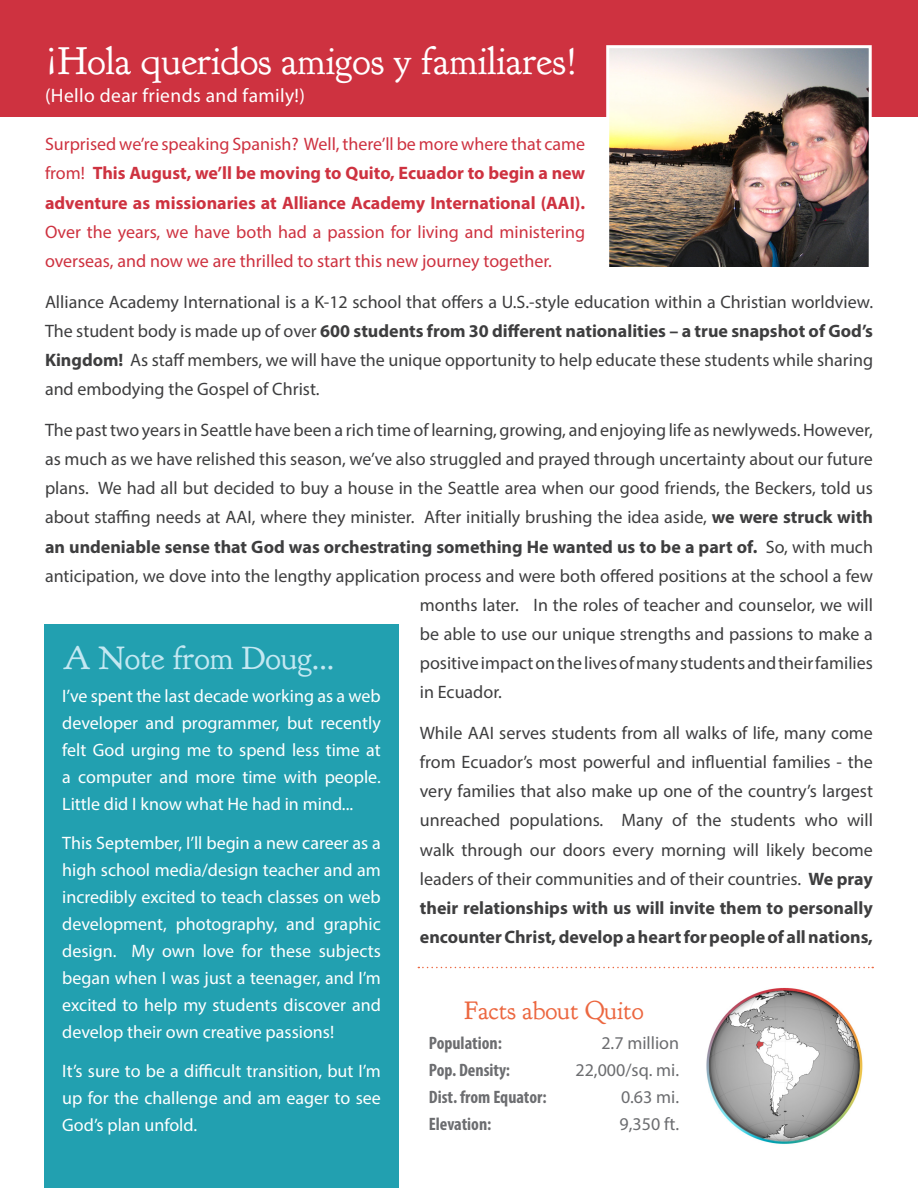
<style>
.page{position:relative;width:918px;height:1188px;background:#fff}
.page>*{position:absolute;margin:0;border:0;box-sizing:border-box;transform-origin:0 0}
.t1{font:39px "Goudy Bookletter 1911";color:#fff}
.t2{font:33px "Goudy Bookletter 1911";color:#c4e8f2}
.t3{font:25.5px "Goudy Bookletter 1911";color:#ec6740}
.t4{font:19.5px "Myriad Pro";letter-spacing:.02em;color:#fff}
.t5{font:18px/29.1px "Myriad Pro";color:#3e3e3f;text-align:justify}
.t6{font:18px/27px "Myriad Pro";color:#fff;text-align:justify}
.t7{font:18px/29.1px "Myriad Pro";color:#ce3240;text-align:justify}
.t8{font:700 18px "Myriad Pro";color:#3e3e3f}
.t9{font:700 condensed 18px "Myriad Pro";color:#6c6d70}
.t10{font:18px "Myriad Pro";color:#6c6d70}
.s1{font-weight:700}
.s2{font-weight:400}
</style>
<div class="page">
<div style="left:0;top:0;width:918px;height:117px;background:#ce3240"></div>
<div style="left:44px;top:624px;width:355px;height:564px;background:#22a0b0"></div>
<img style="left:610px;top:49px;width:258px;height:217px">
<div style="left:606px;top:45px;width:266px;height:225px;border:3px solid #fff"></div>
<svg style="left:418px;top:967px;width:455px;height:1px"></svg>
<img style="left:706px;top:987px;width:157px;height:157px">
<p class="t1" style="left:45px;top:36px;width:535px">¡Hola queridos amigos y familiares!</p>
<p class="t4" style="left:45px;top:84px;width:262px">(Hello dear friends and family!)</p>
<p class="t7" style="left:45px;top:129px;width:542px">Surprised we’re speaking Spanish? Well, there’ll be more where that came from! <span class="s1">This August, we’ll be moving to Quito, Ecuador to begin a new adventure as missionaries at Alliance Academy International (AAI).<br></span>Over the years, we have both had a passion for living and ministering overseas, and now we are thrilled to start this new journey together.</p>
<p class="t5" style="left:45px;top:287px;width:830px">Alliance Academy International is a K-12 school that offers a U.S.-style education within a Christian worldview.<br>The student body is made up of over <span class="s1">600 students from 30 different nationalities – a true snapshot of God’s Kingdom!</span> As staff members, we will have the unique opportunity to help educate these students while sharing and embodying the Gospel of Christ.</p>
<p class="t5" style="left:45px;top:415px;width:829px">The past two years in Seattle have been a rich time of learning, growing, and enjoying life as newlyweds. However,</p>
<p class="t5" style="left:45px;top:444px;width:829px">as much as we have relished this season, we’ve also struggled and prayed through uncertainty about our future</p>
<p class="t5" style="left:45px;top:474px;width:829px">plans. We had all but decided to buy a house in the Seattle area when our good friends, the Beckers, told us</p>
<p class="t5" style="left:45px;top:503px;width:830px">about staffing needs at AAI, where they minister. After initially brushing the idea aside, <span class="s1">we were struck with</span></p>
<p class="t8" style="left:45px;top:535px;width:830px">an undeniable sense that God was orchestrating something He wanted us to be a part of. <span class="s2">So, with much</span></p>
<p class="t5" style="left:45px;top:561px;width:830px">anticipation, we dove into the lengthy application process and were both offered positions at the school a few</p>
<p class="t5" style="left:420px;top:590px;width:455px">months later. In the roles of teacher and counselor, we will</p>
<p class="t5" style="left:420px;top:619px;width:455px">be able to use our unique strengths and passions to make a</p>
<p class="t5" style="left:420px;top:648px;width:455px">positive impact on the lives of many students and their families</p>
<p class="t5" style="left:420px;top:677px;width:84px">in Ecuador.</p>
<p class="t5" style="left:420px;top:718px;width:455px">While AAI serves students from all walks of life, many come from Ecuador’s most powerful and influential families - the very families that also make up one of the country’s largest unreached populations. Many of the students who will walk through our doors every morning will likely become leaders of their communities and of their countries. <span class="s1">We pray their relationships with us will invite them to personally encounter Christ, develop a heart for people of all nations,</span></p>
<p class="t2" style="left:63px;top:638px;width:273px">A Note from Doug...</p>
<p class="t6" style="left:62px;top:682px;width:320px">I’ve spent the last decade working as a web developer and programmer, but recently felt God urging me to spend less time at a computer and more time with people.<br>Little did I know what He had in mind...</p>
<p class="t6" style="left:62px;top:829px;width:320px">This September, I’ll begin a new career as a high school media/design teacher and am incredibly excited to teach classes on web development, photography, and graphic design. My own love for these subjects began when I was just a teenager, and I’m excited to help my students discover and develop their own creative passions!</p>
<p class="t6" style="left:62px;top:1057px;width:320px">It’s sure to be a difficult transition, but I’m up for the challenge and am eager to see God’s plan unfold.</p>
<p class="t3" style="left:464px;top:994px;width:181px">Facts about Quito</p>
<p class="t9" style="left:429px;top:1032px;width:75px">Population:</p>
<p class="t10" style="left:601px;top:1032px;width:79px">2.7 million</p>
<p class="t9" style="left:429px;top:1059px;width:83px">Pop. Density:</p>
<p class="t10" style="left:576px;top:1059px;width:105px">22,000/sq. mi.</p>
<p class="t9" style="left:429px;top:1086px;width:119px">Dist. from Equator:</p>
<p class="t10" style="left:621px;top:1086px;width:60px">0.63 mi.</p>
<p class="t9" style="left:429px;top:1113px;width:64px">Elevation:</p>
<p class="t10" style="left:620px;top:1113px;width:61px">9,350 ft.</p>
</div>
